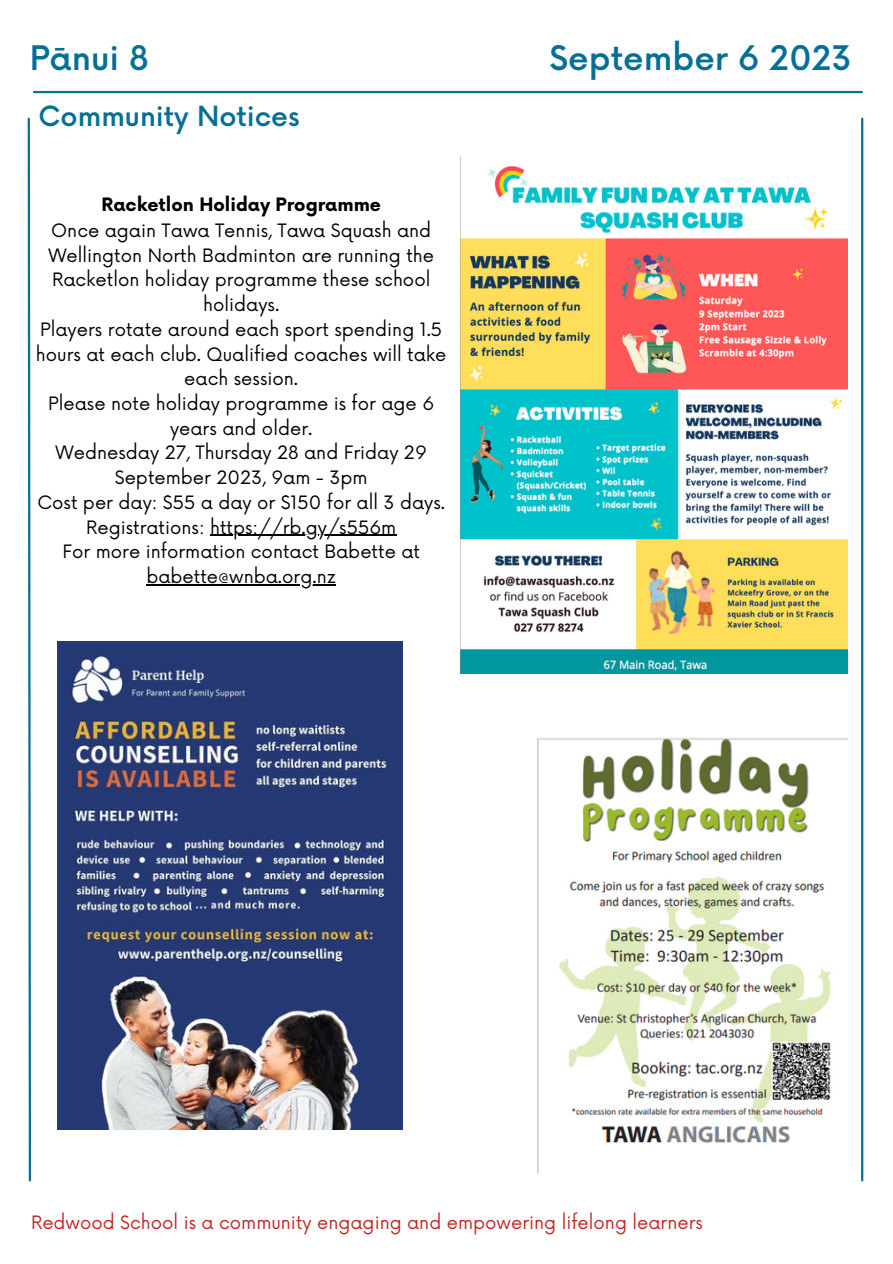
<style>
.page{position:relative;width:893px;height:1264px;background:#fff}
.page>*{position:absolute;margin:0;border:0;box-sizing:border-box;transform-origin:0 0}
.t1{font:500 33px "Now";color:#056f96}
.t2{font:500 27.15px "Now";color:#056f96}
.t3{font:18px/24.8px "Now";color:#000;text-align:center}
.t4{font:18px "Now";color:#c12823}
.t5{font:700 18px "Now";color:#000}
</style>
<div class="page">
<hr style="left:34px;top:91px;width:827px;height:2px;background:#056f96">
<svg style="left:27px;top:117px;width:5px;height:1065px"></svg>
<hr style="left:861px;top:119px;width:2px;height:1061px;background:#056f96">
<img style="left:57px;top:641px;width:346px;height:488px">
<img style="left:537px;top:738px;width:310px;height:435px">
<img style="left:460px;top:156px;width:387px;height:517px">
<hr style="left:210px;top:535px;width:186px;height:1px;background:#000">
<hr style="left:146px;top:584px;width:190px;height:1px;background:#000">
<p class="t1" style="left:30px;top:41px;width:121px">Pānui 8</p>
<p class="t1" style="left:549px;top:41px;width:303px">September 6 2023</p>
<p class="t2" style="left:39px;top:102px;width:262px">Community Notices</p>
<p class="t5" style="left:101px;top:195px;width:281px">Racketlon Holiday Programme</p>
<p class="t3" style="left:48px;top:219px;width:387px">Once again Tawa Tennis, Tawa Squash and Wellington North Badminton are running the Racketlon holiday programme these school holidays.</p>
<p class="t3" style="left:36px;top:318px;width:412px">Players rotate around each sport spending 1.5 hours at each club. Qualified coaches will take each session.</p>
<p class="t3" style="left:48px;top:392px;width:387px">Please note holiday programme is for age 6 years and older.</p>
<p class="t3" style="left:56px;top:441px;width:373px">Wednesday 27, Thursday 28 and Friday 29<br>September 2023, 9am - 3pm</p>
<p class="t3" style="left:37px;top:491px;width:409px">Cost per day: $55 a day or $150 for all 3 days.</p>
<p class="t3" style="left:86px;top:516px;width:312px">Registrations: https://rb.gy/s556m</p>
<p class="t3" style="left:62px;top:540px;width:359px">For more information contact Babette at babette@wnba.org.nz</p>
<p class="t4" style="left:31px;top:1212px;width:673px">Redwood School is a community engaging and empowering lifelong learners</p>
</div>
